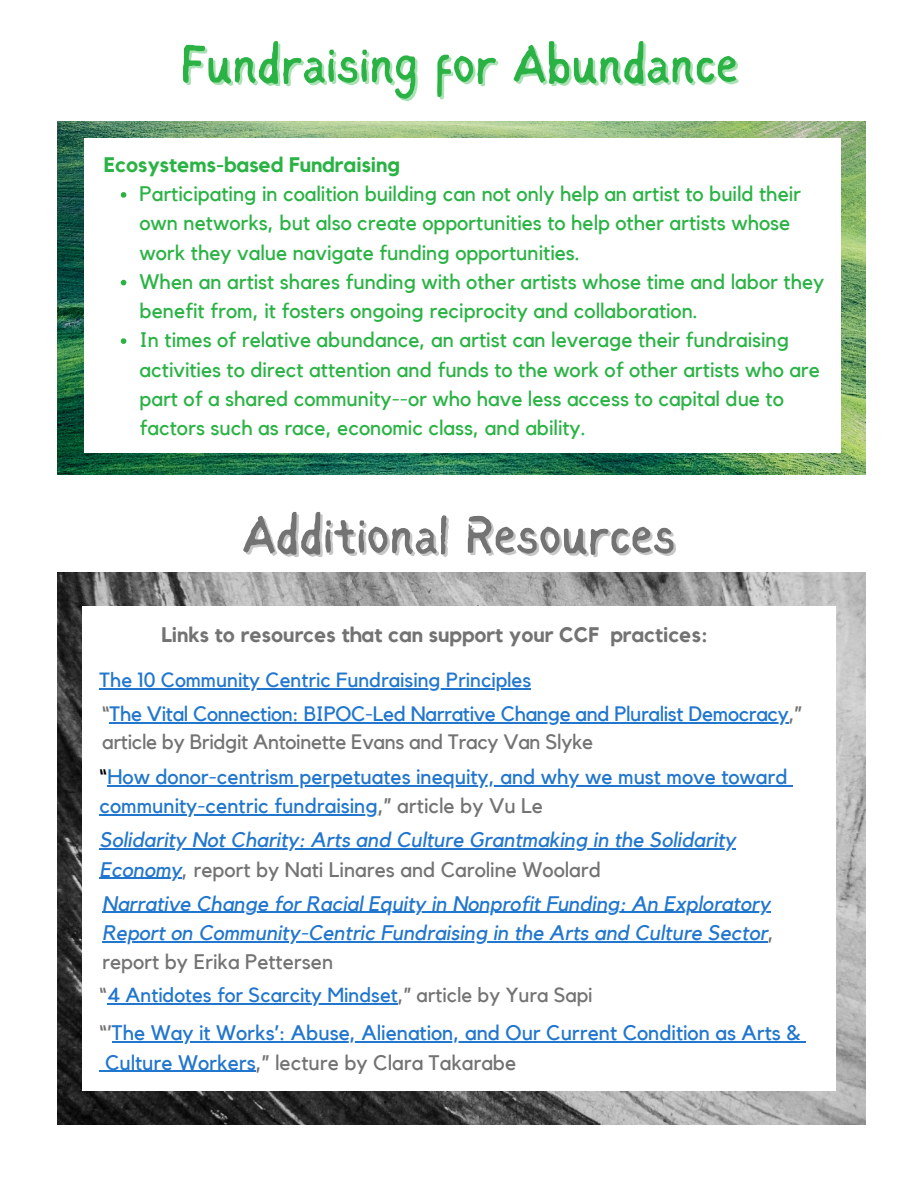
<style>
.page{position:relative;width:918px;height:1188px;background:#fff}
.page>*{position:absolute;margin:0;border:0;box-sizing:border-box;transform-origin:0 0}
.t1{font:54px "Sigher";color:#2ab344}
.t2{font:54px "Sigher";color:#737373}
.t3{font:21px/29.2px "Kollektif";color:#2ab344}
.t4{font:italic 21px/29.2px "Kollektif";color:#2176cd}
.t5{font:21px/29.2px "Kollektif";color:#2176cd}
.t6{font:700 21px "Kollektif";color:#737373}
.t7{font:700 21px "Kollektif";color:#2ab344}
.t8{font:20.85px "Kollektif";letter-spacing:-.015em;color:#2176cd}
.t9{font:20.85px "Kollektif";letter-spacing:-.015em;color:#737373}
.t10{font:20.55px "Kollektif";color:#2176cd}
.t11{font:20.4px "Kollektif";color:#2176cd}
.s1{color:#737373}
.s2{color:#000}
.s3{font-style:normal;color:#737373}
</style>
<div class="page">
<img style="left:58px;top:122px;width:808px;height:352px">
<div style="left:85px;top:139px;width:756px;height:314px;background:#fff"></div>
<svg style="left:121px;top:192px;width:5px;height:6px"></svg>
<svg style="left:121px;top:280px;width:5px;height:5px"></svg>
<svg style="left:121px;top:338px;width:5px;height:6px"></svg>
<img style="left:58px;top:573px;width:808px;height:551px">
<div style="left:82px;top:606px;width:754px;height:485px;background:#fff"></div>
<hr style="left:100px;top:688px;width:431px;height:1px;background:#2176cd">
<hr style="left:102px;top:912px;width:668px;height:1px;background:#2176cd">
<hr style="left:102px;top:941px;width:666px;height:1px;background:#2176cd">
<hr style="left:110px;top:722px;width:679px;height:2px;background:#2176cd">
<hr style="left:107px;top:785px;width:681px;height:1px;background:#2176cd">
<hr style="left:100px;top:815px;width:278px;height:1px;background:#2176cd">
<hr style="left:100px;top:849px;width:514px;height:1px;background:#2176cd">
<hr style="left:614px;top:849px;width:122px;height:1px;background:#2176cd">
<hr style="left:100px;top:878px;width:82px;height:1px;background:#2176cd">
<hr style="left:107px;top:1003px;width:291px;height:1px;background:#2176cd">
<hr style="left:112px;top:1042px;width:689px;height:1px;background:#2176cd">
<hr style="left:105px;top:1071px;width:151px;height:1px;background:#2176cd">
<p class="t1" style="left:180px;top:42px;width:559px">Fundraising for Abundance</p>
<h1 class="t7" style="left:104px;top:155px;width:298px">Ecosystems-based Fundraising</h1>
<p class="t3" style="left:140px;top:180px;width:663px">Participating in coalition building can not only help an artist to build their own networks, but also create opportunities to help other artists whose work they value navigate funding opportunities.</p>
<h2 class="t3" style="left:140px;top:268px;width:686px">When an artist shares funding with other artists whose time and labor they benefit from, it fosters ongoing reciprocity and collaboration.</h2>
<p class="t3" style="left:140px;top:326px;width:682px">In times of relative abundance, an artist can leverage their fundraising activities to direct attention and funds to the work of other artists who are part of a shared community--or who have less access to capital due to factors such as race, economic class, and ability.</p>
<h1 class="t2" style="left:243px;top:513px;width:434px">Additional Resources</h1>
<p class="t6" style="left:161px;top:625px;width:548px">Links to resources that can support your CCF practices:</p>
<p class="t10" style="left:100px;top:671px;width:433px">The 10 Community Centric Fundraising Principles</p>
<p class="t8" style="left:102px;top:704px;width:702px"><span class="s1">“</span>The Vital Connection: BIPOC-Led Narrative Change and Pluralist Democracy<span class="s1">,”</span></p>
<p class="t9" style="left:102px;top:733px;width:493px">article by Bridgit Antoinette Evans and Tracy Van Slyke</p>
<p class="t5" style="left:100px;top:763px;width:690px"><span class="s2">“</span>How donor-centrism perpetuates inequity, and why we must move toward</p>
<p class="t5" style="left:100px;top:792px;width:445px">community-centric fundraising<span class="s1">,” article by Vu Le</span></p>
<p class="t4" style="left:100px;top:826px;width:638px">Solidarity Not Charity: Arts and Culture Grantmaking in the Solidarity<br>Economy<span class="s3">, report by Nati Linares and Caroline Woolard</span></p>
<p class="t4" style="left:102px;top:890px;width:670px">Narrative Change for Racial Equity in Nonprofit Funding: An Exploratory</p>
<p class="t4" style="left:102px;top:919px;width:673px">Report on Community-Centric Fundraising in the Arts and Culture Sector<span class="s3">, report by Erika Pettersen</span></p>
<p class="t11" style="left:100px;top:986px;width:494px"><span class="s1">“</span>4 Antidotes for Scarcity Mindset<span class="s1">,” article by Yura Sapi</span></p>
<p class="t5" style="left:100px;top:1019px;width:702px"><span class="s1">“’</span>The Way it Works’: Abuse, Alienation, and Our Current Condition as Arts &amp;<br>Culture Workers<span class="s1">,” lecture by Clara Takarabe</span></p>
</div>
